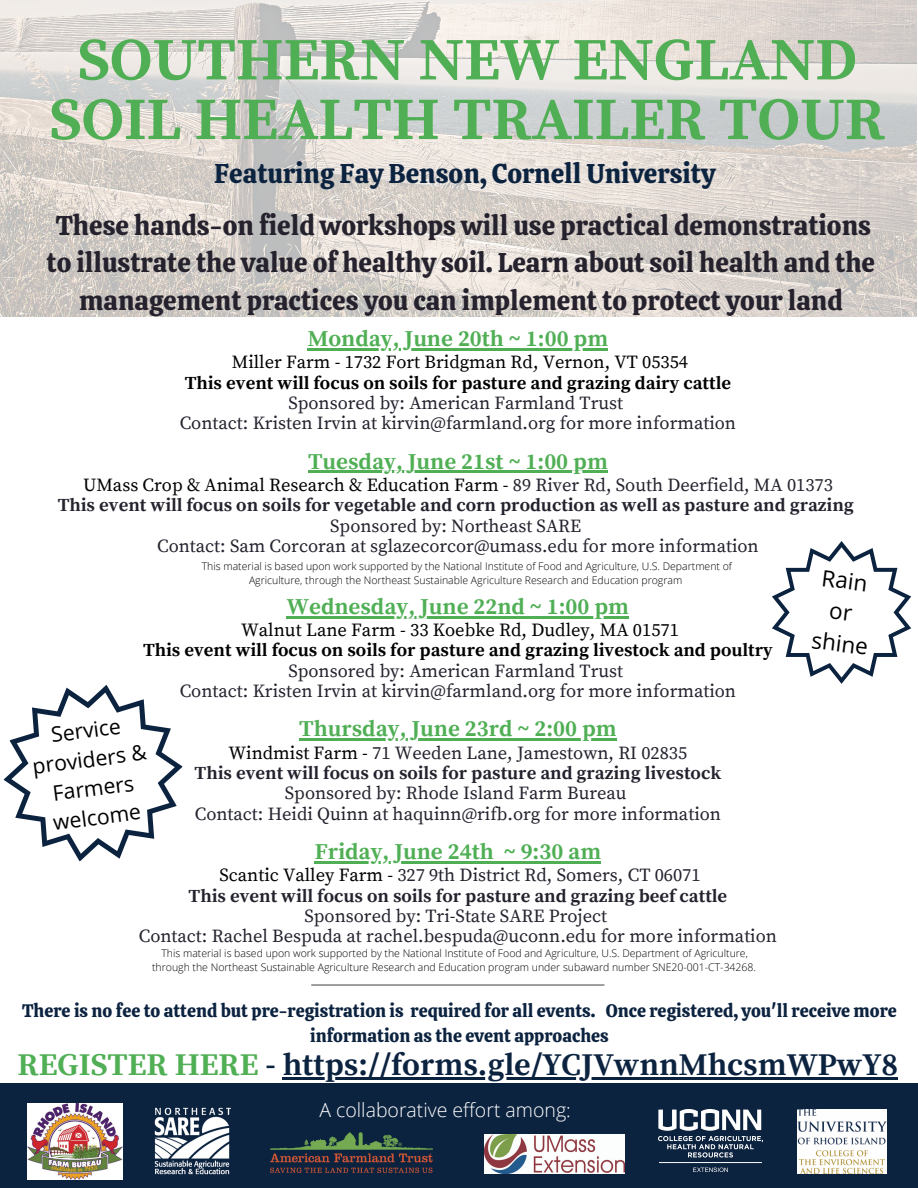
<style>
.page{position:relative;width:918px;height:1188px;background:#fff}
.page>*{position:absolute;margin:0;border:0;box-sizing:border-box;transform-origin:0 0}
.t1{font:700 60px "Source Serif Pro";color:#50af55}
.t2{font:700 31.5px "Source Serif Pro";color:#0c2340}
.t3{font:27px/37.2px "Calistoga";color:#25222e;text-align:center}
.t4{font:27px "Calistoga";color:#0c2340}
.t5{font:700 22.65px "Source Serif Pro";color:#50af55}
.t6{font:22.5px "Open Sans";color:#000}
.t7{font:21.15px/29.1px "Open Sans";color:#000;text-align:center}
.t8{font:300 19.5px "Open Sans";color:#fff}
.t9{font:18.45px "Source Serif Pro";color:#25222e}
.t10{font:700 18.45px "Source Serif Pro";color:#25222e}
.t11{font:18.45px "Source Serif Pro";color:#000}
.t12{font:700 18.45px "Source Serif Pro";color:#000}
.t13{font:18px/24.8px "Calistoga";color:#0c2340;text-align:center}
.t14{font:300 10.5px/14px "Open Sans";color:#000;text-align:center}
.s1{color:#25222e}
.s2{color:#000}
.s3{color:#50af55}
</style>
<div class="page">
<hr style="left:308px;top:348px;width:300px;height:2px;background:#50af55">
<hr style="left:308px;top:471px;width:300px;height:2px;background:#50af55">
<hr style="left:287px;top:616px;width:342px;height:2px;background:#50af55">
<hr style="left:299px;top:739px;width:318px;height:2px;background:#50af55">
<hr style="left:315px;top:861px;width:179px;height:2px;background:#50af55">
<svg style="left:494px;top:861px;width:10px;height:2px"></svg>
<hr style="left:504px;top:861px;width:97px;height:2px;background:#50af55">
<div style="left:0;top:1084px;width:918px;height:104px;background:#0c2340"></div>
<img style="left:154px;top:1107px;width:77px;height:68px">
<img style="left:659px;top:1109px;width:103px;height:63px">
<img style="left:797px;top:1109px;width:89px;height:64px">
<img style="left:485px;top:1134px;width:139px;height:40px">
<img style="left:0;top:0;width:917px;height:316px">
<img style="left:28px;top:1104px;width:94px;height:75px">
<hr style="left:312px;top:984px;width:292px;height:2px;background:#545454">
<svg style="left:3px;top:685px;width:180px;height:177px"></svg>
<img style="left:270px;top:1133px;width:162px;height:39px">
<hr style="left:283px;top:1077px;width:615px;height:2px;background:#0c2340">
<svg style="left:772px;top:541px;width:139px;height:143px"></svg>
<p class="t1" style="left:78px;top:24px;width:781px">SOUTHERN NEW ENGLAND</p>
<p class="t1" style="left:49px;top:84px;width:837px">SOIL HEALTH TRAILER TOUR</p>
<p class="t4" style="left:214px;top:156px;width:503px">Featuring Fay Benson, Cornell University</p>
<p class="t3" style="left:46px;top:207px;width:830px">These hands-on field workshops will use practical demonstrations to illustrate the value of healthy soil. Learn about soil health and the management practices you can implement to protect your land</p>
<p class="t5" style="left:308px;top:325px;width:302px">Monday, June 20th ~ 1:00 pm</p>
<p class="t11" style="left:232px;top:352px;width:458px">Miller Farm - 1732 Fort Bridgman Rd, Vernon, VT 05354</p>
<p class="t12" style="left:185px;top:372px;width:548px">This event will focus on soils for pasture and grazing dairy cattle</p>
<p class="t9" style="left:288px;top:392px;width:336px">Sponsored by: American Farmland Trust</p>
<p class="t9" style="left:180px;top:412px;width:558px">Contact: Kristen Irvin at kirvin@farmland.org for more information</p>
<p class="t5" style="left:308px;top:448px;width:301px">Tuesday, June 21st ~ 1:00 pm</p>
<p class="t11" style="left:83px;top:474px;width:751px">UMass Crop &amp; Animal Research &amp; Education Farm - <span class="s1">89 River Rd, South Deerfield, MA 01373</span></p>
<p class="t10" style="left:58px;top:494px;width:798px">This event will focus on soils for vegetable and corn production as well as pasture and grazing</p>
<p class="t9" style="left:330px;top:515px;width:253px">Sponsored by: Northeast SARE</p>
<p class="t9" style="left:157px;top:535px;width:603px">Contact: Sam Corcoran at sglazecorcor@umass.edu for more information</p>
<p class="t14" style="left:202px;top:559px;width:532px">This material is based upon work supported by the National Institute of Food and Agriculture, U.S. Department of<br>Agriculture, through the Northeast Sustainable Agriculture Research and Education program</p>
<p class="t5" style="left:287px;top:593px;width:344px">Wednesday, June 22nd ~ 1:00 pm</p>
<p class="t11" style="left:241px;top:619px;width:439px">Walnut Lane Farm - 33 Koebke Rd, Dudley, MA 01571</p>
<p class="t12" style="left:143px;top:640px;width:631px">This event will focus on soils for pasture and grazing livestock and poultry</p>
<p class="t9" style="left:288px;top:660px;width:336px">Sponsored by: American Farmland Trust</p>
<p class="t9" style="left:180px;top:680px;width:558px">Contact: Kristen Irvin at kirvin@farmland.org for more information</p>
<p class="t5" style="left:299px;top:716px;width:319px">Thursday, June 23rd ~ 2:00 pm</p>
<p class="t9" style="left:229px;top:742px;width:460px"><span class="s2">Windmist Farm -</span> 71 Weeden Lane, Jamestown, RI 02835</p>
<p class="t10" style="left:195px;top:762px;width:528px">This event will focus on soils for pasture and grazing livestock</p>
<p class="t9" style="left:285px;top:782px;width:343px">Sponsored by: Rhode Island Farm Bureau</p>
<p class="t9" style="left:195px;top:803px;width:528px">Contact: Heidi Quinn at haquinn@rifb.org for more information</p>
<p class="t5" style="left:315px;top:838px;width:288px">Friday, June 24th ~ 9:30 am</p>
<p class="t9" style="left:220px;top:865px;width:483px"><span class="s2">Scantic Valley Farm -</span> 327 9th District Rd, Somers, CT 06071</p>
<p class="t10" style="left:189px;top:885px;width:540px">This event will focus on soils for pasture and grazing beef cattle</p>
<p class="t9" style="left:305px;top:905px;width:304px">Sponsored by: Tri-State SARE Project</p>
<p class="t9" style="left:139px;top:925px;width:640px">Contact: Rachel Bespuda at rachel.bespuda@uconn.edu for more information</p>
<p class="t7" style="left:27px;top:722px;width:116px;rotate:-7deg">Service providers &amp;<br>Farmers welcome</p>
<p class="t14" style="left:152px;top:946px;width:605px">This material is based upon work supported by the National Institute of Food and Agriculture, U.S. Department of Agriculture, through the Northeast Sustainable Agriculture Research and Education program under subaward number SNE20-001-CT-34268.</p>
<p class="t6" style="left:824px;top:562px;width:47px;rotate:7deg">Rain</p>
<p class="t6" style="left:814px;top:624px;width:58px;rotate:7deg">shine</p>
<p class="t13" style="left:22px;top:998px;width:876px">There is no fee to attend but pre-registration is required for all events. Once registered, you'll receive more information as the event approaches</p>
<p class="t2" style="left:18px;top:1046px;width:882px"><span class="s3">REGISTER HERE</span> - https://forms.gle/YCJVwnnMhcsmWPwY8</p>
<p class="t8" style="left:319px;top:1096px;width:253px">A collaborative effort among:</p>
</div>
